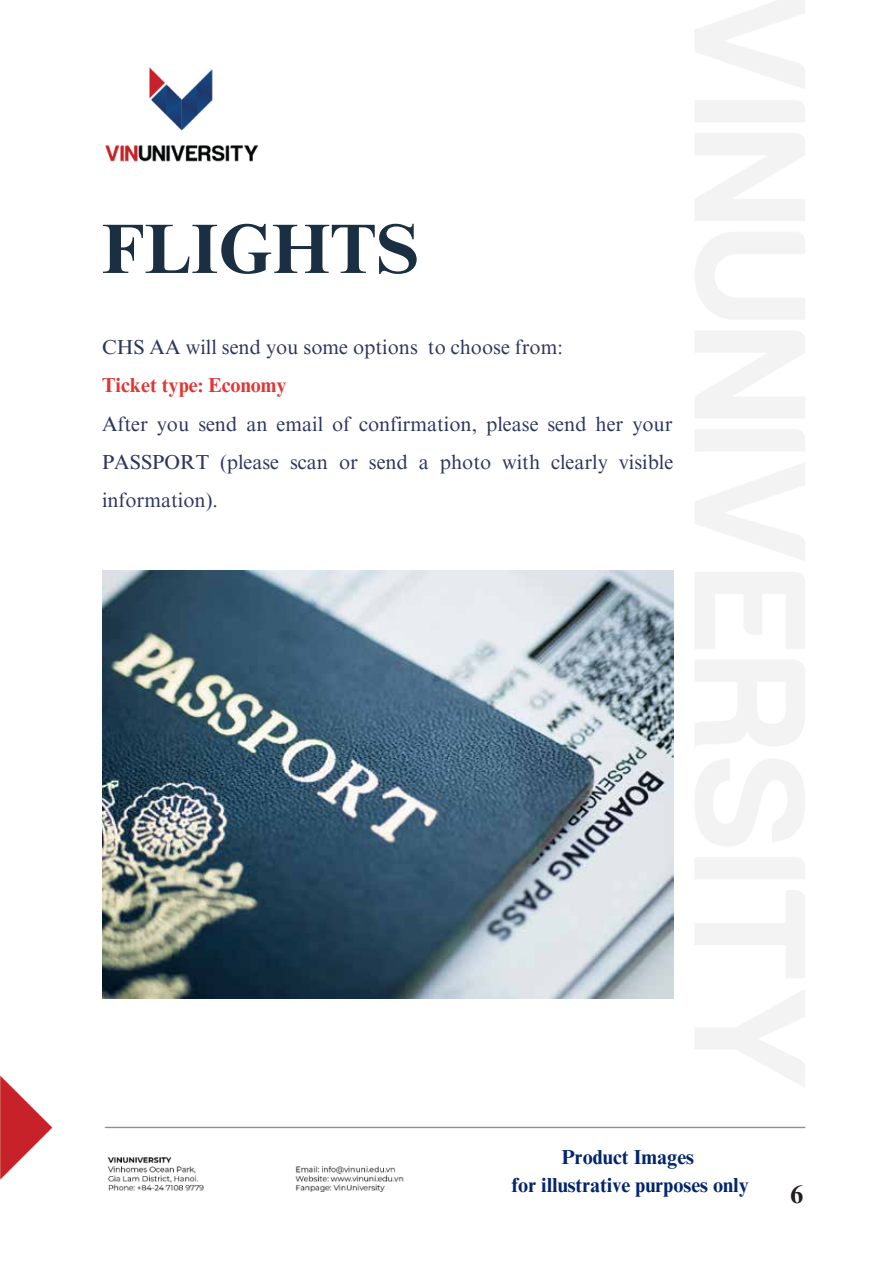
<style>
.page{position:relative;width:893px;height:1264px;background:#fff}
.page>*{position:absolute;margin:0;border:0;box-sizing:border-box;transform-origin:0 0}
.t1{font:700 70.05px "Times NRMT Pro";color:#1b2f42}
.t2{font:700 25.5px "Times NRMT Pro";color:#231f20}
.t3{font:20.25px/38.2px "Times NRMT Pro";color:#2e365f;text-align:justify}
.t4{font:700 20.25px/28px "Times NRMT Pro";color:#03256c;text-align:center}
.t5{font:700 20.25px "Times NRMT Pro";color:#e13636}
</style>
<div class="page">
<img style="left:0;top:0;width:806px;height:1192px">
<img style="left:102px;top:570px;width:571px;height:428px">
<h1 class="t1" style="left:102px;top:206px;width:318px">FLIGHTS</h1>
<p class="t3" style="left:102px;top:329px;width:462px">CHS AA will send you some options to choose from:</p>
<p class="t5" style="left:102px;top:373px;width:186px">Ticket type: Economy</p>
<p class="t3" style="left:102px;top:406px;width:572px">After you send an email of confirmation, please send her your PASSPORT (please scan or send a photo with clearly visible information).</p>
<p class="t4" style="left:511px;top:1143px;width:239px">Product Images<br>for illustrative purposes only</p>
<p class="t2" style="left:790px;top:1178px;width:14px">6</p>
</div>
